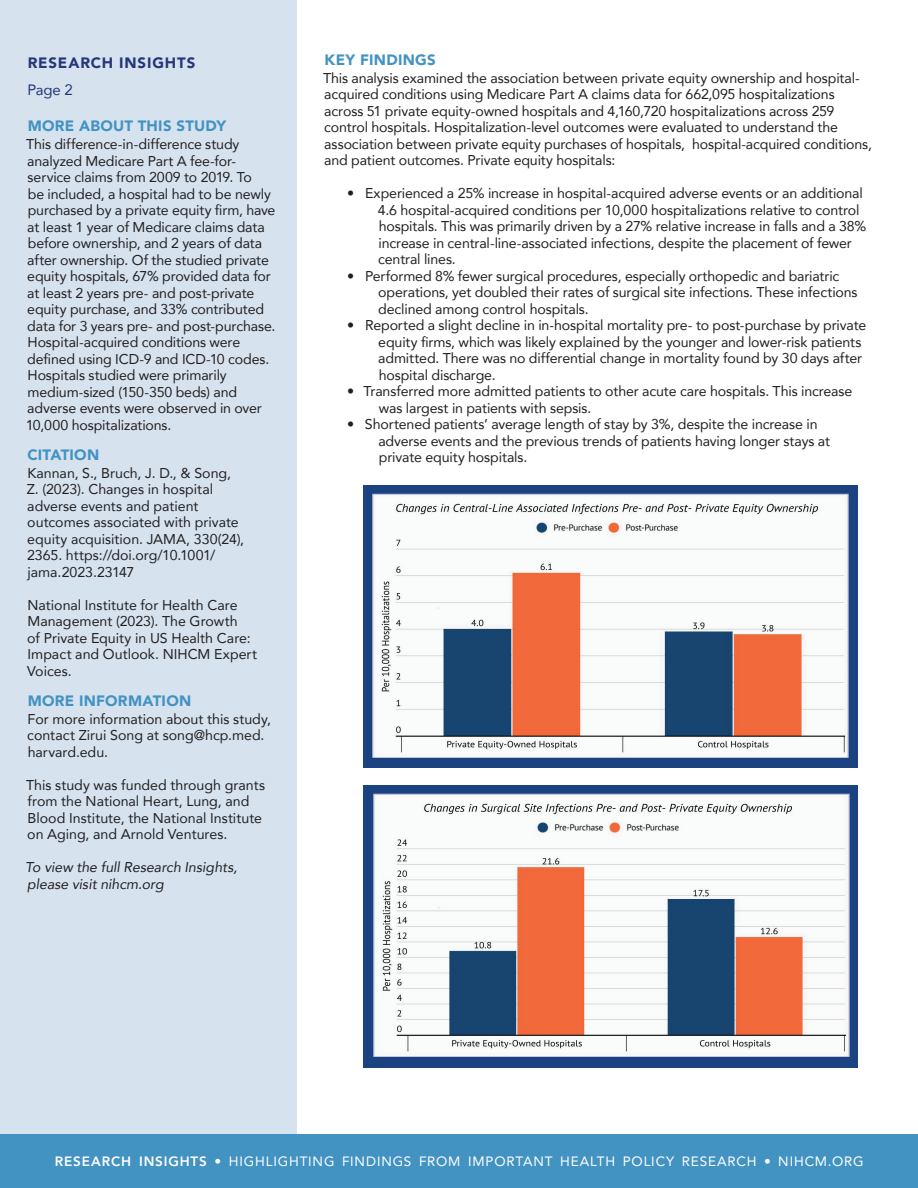
<style>
.page{position:relative;width:918px;height:1188px;background:#fff}
.page>*{position:absolute;margin:0;border:0;box-sizing:border-box;transform-origin:0 0}
.t1{font:900 15px "Avenir";letter-spacing:.02em;color:#4393c2}
.t2{font:900 15px "Avenir";letter-spacing:.055em;color:#263679}
.t3{font:15px "Avenir";color:#263679}
.t4{font:14.1px/16.5px "Avenir";letter-spacing:-.01em;color:#231f20}
.t5{font:italic 14.1px/16.5px "Avenir";color:#231f20}
.t6{font:13.5px "Avenir";letter-spacing:.065em;color:#fff}
.s1{font-weight:800}
</style>
<div class="page">
<div style="left:0;top:0;width:297px;height:1134px;background:#d6e3ef"></div>
<div style="left:0;top:1134px;width:918px;height:54px;background:#4393c2"></div>
<img style="left:363px;top:486px;width:494px;height:282px">
<img style="left:364px;top:786px;width:494px;height:282px">
<p class="t2" style="left:28px;top:50px;width:169px">RESEARCH INSIGHTS</p>
<p class="t3" style="left:27px;top:78px;width:47px">Page 2</p>
<p class="t1" style="left:28px;top:113px;width:200px">MORE ABOUT THIS STUDY</p>
<p class="t4" style="left:26px;top:136px;width:251px">This difference-in-difference study analyzed Medicare Part A fee-for&shy;service claims from 2009 to 2019. To<br>be included, a hospital had to be newly purchased by a private equity firm, have at least 1 year of Medicare claims data before ownership, and 2 years of data after ownership. Of the studied private equity hospitals, 67% provided data for at least 2 years pre- and post-private equity purchase, and 33% contributed data for 3 years pre- and post-purchase.<br>Hospital-acquired conditions were defined using ICD-9 and ICD-10 codes.<br>Hospitals studied were primarily medium-sized (150-350 beds) and adverse events were observed in over 10,000 hospitalizations.</p>
<p class="t1" style="left:27px;top:442px;width:73px">CITATION</p>
<p class="t4" style="left:27px;top:464px;width:219px">Kannan, S., Bruch, J. D., &amp; Song,<br>Z. (2023). Changes in hospital adverse events and patient outcomes associated with private equity acquisition. JAMA, 330(24),<br>2365. https://doi.org/10.1001/ jama.2023.23147</p>
<p class="t4" style="left:27px;top:596px;width:231px">National Institute for Health Care<br>Management (2023). The Growth<br>of Private Equity in US Health Care:<br>Impact and Outlook. NIHCM Expert<br>Voices.</p>
<p class="t1" style="left:28px;top:688px;width:165px">MORE INFORMATION</p>
<p class="t4" style="left:27px;top:710px;width:245px">For more information about this study, contact Zirui Song at song@hcp.med. harvard.edu.</p>
<p class="t4" style="left:26px;top:776px;width:241px">This study was funded through grants from the National Heart, Lung, and Blood Institute, the National Institute on Aging, and Arnold Ventures.</p>
<p class="t5" style="left:25px;top:859px;width:214px">To view the full Research Insights, please visit nihcm.org</p>
<p class="t1" style="left:325px;top:47px;width:113px">KEY FINDINGS</p>
<p class="t4" style="left:323px;top:69px;width:551px">This analysis examined the association between private equity ownership and hospital&shy;acquired conditions using Medicare Part A claims data for 662,095 hospitalizations across 51 private equity-owned hospitals and 4,160,720 hospitalizations across 259 control hospitals. Hospitalization-level outcomes were evaluated to understand the association between private equity purchases of hospitals, hospital-acquired conditions, and patient outcomes. Private equity hospitals:</p>
<p class="t4" style="left:378px;top:185px;width:490px;text-indent:-31px">• Experienced a 25% increase in hospital-acquired adverse events or an additional 4.6 hospital-acquired conditions per 10,000 hospitalizations relative to control hospitals. This was primarily driven by a 27% relative increase in falls and a 38% increase in central-line-associated infections, despite the placement of fewer central lines.</p>
<p class="t4" style="left:378px;top:267px;width:481px;text-indent:-31px">• Performed 8% fewer surgical procedures, especially orthopedic and bariatric operations, yet doubled their rates of surgical site infections. These infections declined among control hospitals.</p>
<p class="t4" style="left:378px;top:317px;width:490px;text-indent:-31px">• Reported a slight decline in in-hospital mortality pre- to post-purchase by private equity firms, which was likely explained by the younger and lower-risk patients admitted. There was no differential change in mortality found by 30 days after hospital discharge.</p>
<p class="t4" style="left:379px;top:383px;width:475px;text-indent:-32px">• Transferred more admitted patients to other acute care hospitals. This increase was largest in patients with sepsis.</p>
<p class="t4" style="left:378px;top:416px;width:453px;text-indent:-31px">• Shortened patients’ average length of stay by 3%, despite the increase in adverse events and the previous trends of patients having longer stays at private equity hospitals.</p>
<p class="t6" style="left:55px;top:1150px;width:810px"><span class="s1">RESEARCH INSIGHTS</span> • HIGHLIGHTING FINDINGS FROM IMPORTANT HEALTH POLICY RESEARCH • NIHCM.ORG</p>
</div>
